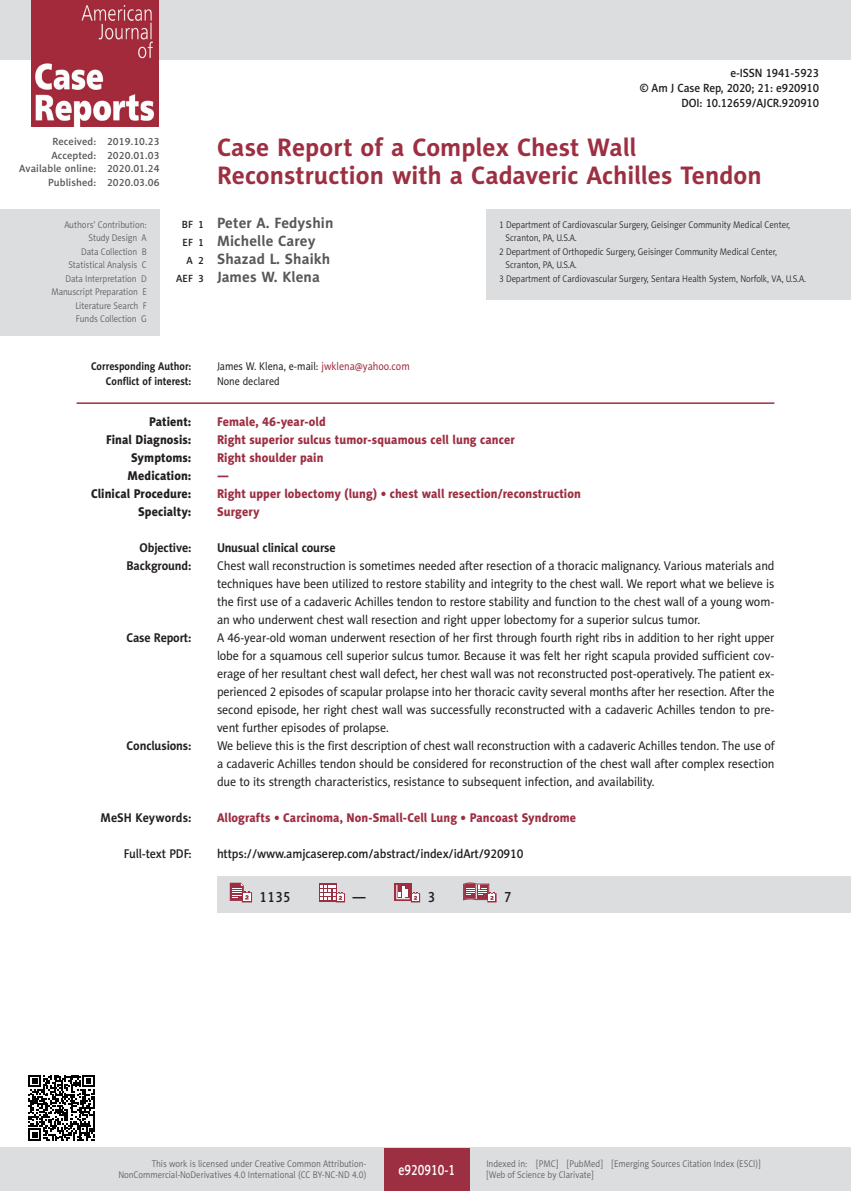
<style>
.page{position:relative;width:851px;height:1191px;background:#fff}
.page>*{position:absolute;margin:0;border:0;box-sizing:border-box;transform-origin:0 0}
.AJCR_Tytul{font:700 25.5px/28.5px "Naomi Sans EFN";color:#9d2f42}
.AJCR_Autorzy{font:700 15px "Naomi Sans EFN";letter-spacing:.01em;color:#57585a}
.AJCR_e-PAGINA{font:15px "Naomi Sans EFN Medium";color:#fff;scale:.8 1}
.AJCR_dane{font:15px "Naomi Sans EFN Medium";color:#231f20;scale:.9 1}
.AJCR_Summary_body{font:12.75px/18px "Naomi Sans EFN";letter-spacing:-.01em;color:#231f20;text-align:justify;scale:.95 1}
.AJCR_keywords{font:12.75px "Naomi Sans EFN Heavy";letter-spacing:.005em;color:#9d2f42;scale:.95 1}
.AJCR_keywords-2{font:12.75px "Naomi Sans EFN Heavy";letter-spacing:.005em;color:#231f20;scale:.95 1}
.AJCR_full_text_pdf{font:12.75px "Naomi Sans EFN Medium";letter-spacing:-.01em;color:#231f20;scale:.95 1}
.AJCR_Summary_body-2{font:700 12.75px "Naomi Sans EFN";letter-spacing:-.01em;color:#231f20;scale:.95 1}
.AJCR_keywords-3{font:700 12.75px "Naomi Sans EFN";letter-spacing:.005em;color:#231f20;scale:.95 1}
.AJCR_full_text_pdf-2{font:12px "Naomi Sans EFN Medium";letter-spacing:-.01em;color:#231f20;scale:.95 1}
.AJCR_Adres{font:11.25px "Naomi Sans EFN";color:#231f20;scale:.9 1}
.AJCR_Adres-2{font:700 11.25px "Naomi Sans EFN";color:#231f20;scale:.9 1}
.t1{font:10.5px "Naomi Sans EFN Medium";letter-spacing:.01em;color:#57585a}
.t2{font:9.75px/11.2px "Naomi Sans EFN Light";color:#57585a;scale:.9 1}
.AJCR_Afiliacja{font:9.75px/13.5px "Naomi Sans EFN Light";color:#231f20;scale:.9 1}
.s1{font-family:"Naomi Sans EFN Medium";font-weight:400;font-size:10.5px;color:#231f20}
.s2{color:#9d2f42}
</style>
<div class="page">
<div style="left:217px;top:876px;width:633px;height:36px;background:#dcdddf"></div>
<svg style="left:230px;top:882px;width:22px;height:20px"></svg>
<div style="left:319px;top:883px;width:17px;height:18px;background:#9d2f42"></div>
<svg style="left:320px;top:884px;width:25px;height:18px"></svg>
<div style="left:394px;top:883px;width:18px;height:18px;background:#9d2f42"></div>
<svg style="left:396px;top:885px;width:24px;height:17px"></svg>
<svg style="left:463px;top:882px;width:33px;height:20px"></svg>
<hr style="left:77px;top:402px;width:697px;height:2px;background:#9d2f42">
<div style="left:0;top:210px;width:159px;height:126px;background:#dcdddf"></div>
<div style="left:486px;top:210px;width:364px;height:90px;background:#dcdddf"></div>
<svg style="left:28px;top:1075px;width:67px;height:66px"></svg>
<div style="left:0;top:0;width:850px;height:60px;background:#dcdddf"></div>
<img style="left:32px;top:0;width:127px;height:127px">
<div style="left:0;top:1148px;width:850px;height:43px;background:#dcdddf"></div>
<div style="left:384px;top:1147px;width:85px;height:43px;background:#9d2f42"></div>
<p class="t1" style="left:52px;top:136px;width:109px">Received: 2019.10.23</p>
<p class="t1" style="left:51px;top:149px;width:110px">Accepted: 2020.01.03</p>
<p class="t1" style="left:19px;top:163px;width:142px">Available online: 2020.01.24</p>
<p class="t1" style="left:48px;top:176px;width:113px">Published: 2020.03.06</p>
<p class="t2" style="left:64px;top:219px;width:93px">Authors’ Contribution:</p>
<p class="t2" style="left:88px;top:232px;width:66px">Study Design A</p>
<p class="t2" style="left:81px;top:246px;width:74px">Data Collection B</p>
<p class="t2" style="left:68px;top:259px;width:89px">Statistical Analysis C</p>
<p class="t2" style="left:65px;top:273px;width:92px">Data Interpretation D</p>
<p class="t2" style="left:51px;top:286px;width:107px">Manuscript Preparation E</p>
<p class="t2" style="left:75px;top:300px;width:81px">Literature Search F</p>
<p class="t2" style="left:76px;top:313px;width:80px">Funds Collection G</p>
<p class="AJCR_full_text_pdf-2" style="left:730px;top:66px;width:95px">e-ISSN 1941-5923</p>
<p class="AJCR_full_text_pdf-2" style="left:639px;top:81px;width:190px">© Am J Case Rep, 2020; 21: e920910</p>
<p class="AJCR_full_text_pdf-2" style="left:681px;top:96px;width:146px">DOI: 10.12659/AJCR.920910</p>
<p class="AJCR_Tytul" style="left:217px;top:133px;width:546px">Case Report of a Complex Chest Wall<br>Reconstruction with a Cadaveric Achilles Tendon</p>
<p class="AJCR_Autorzy" style="left:182px;top:214px;width:153px"><span class="s1">BF 1</span> Peter A. Fedyshin</p>
<p class="AJCR_Autorzy" style="left:182px;top:232px;width:134px"><span class="s1">EF 1</span> Michelle Carey</p>
<p class="AJCR_Autorzy" style="left:186px;top:250px;width:145px"><span class="s1">A 2</span> Shazad L. Shaikh</p>
<p class="AJCR_Autorzy" style="left:176px;top:268px;width:145px"><span class="s1">AEF 3</span> James W. Klena</p>
<p class="AJCR_Afiliacja" style="left:505px;top:218px;width:318px;text-indent:-6px">1 Department of Cardiovascular Surgery, Geisinger Community Medical Center,<br>Scranton, PA, U.S.A.</p>
<p class="AJCR_Afiliacja" style="left:505px;top:245px;width:303px;text-indent:-6px">2 Department of Orthopedic Surgery, Geisinger Community Medical Center,<br>Scranton, PA, U.S.A.</p>
<p class="AJCR_Afiliacja" style="left:499px;top:272px;width:343px">3 Department of Cardiovascular Surgery, Sentara Health System, Norfolk, VA, U.S.A.</p>
<p class="AJCR_Adres-2" style="left:91px;top:359px;width:113px">Corresponding Author:</p>
<p class="AJCR_Adres" style="left:217px;top:359px;width:216px">James W. Klena, e-mail: <span class="s2">jwklena@yahoo.com</span></p>
<p class="AJCR_Adres-2" style="left:106px;top:375px;width:97px">Conflict of interest:</p>
<p class="AJCR_Adres" style="left:217px;top:375px;width:71px">None declared</p>
<p class="AJCR_keywords-2" style="left:149px;top:414px;width:46px">Patient:</p>
<p class="AJCR_keywords" style="left:217px;top:414px;width:116px">Female, 46-year-old</p>
<p class="AJCR_keywords-2" style="left:106px;top:432px;width:91px">Final Diagnosis:</p>
<p class="AJCR_keywords" style="left:217px;top:432px;width:315px">Right superior sulcus tumor-squamous cell lung cancer</p>
<p class="AJCR_keywords-2" style="left:131px;top:450px;width:65px">Symptoms:</p>
<p class="AJCR_keywords" style="left:217px;top:450px;width:114px">Right shoulder pain</p>
<p class="AJCR_keywords-2" style="left:128px;top:468px;width:69px">Medication:</p>
<p class="AJCR_keywords" style="left:217px;top:468px;width:14px">—</p>
<p class="AJCR_keywords-2" style="left:91px;top:486px;width:107px">Clinical Procedure:</p>
<p class="AJCR_keywords" style="left:217px;top:486px;width:384px">Right upper lobectomy (lung) • chest wall resection/reconstruction</p>
<p class="AJCR_keywords-2" style="left:138px;top:504px;width:58px">Specialty:</p>
<p class="AJCR_keywords" style="left:217px;top:504px;width:47px">Surgery</p>
<p class="AJCR_Summary_body-2" style="left:139px;top:540px;width:56px">Objective:</p>
<p class="AJCR_Summary_body-2" style="left:217px;top:540px;width:126px">Unusual clinical course</p>
<p class="AJCR_Summary_body-2" style="left:126px;top:558px;width:70px">Background:</p>
<p class="AJCR_Summary_body" style="left:217px;top:557px;width:588px">Chest wall reconstruction is sometimes needed after resection of a thoracic malignancy. Various materials and techniques have been utilized to restore stability and integrity to the chest wall. We report what we believe is the first use of a cadaveric Achilles tendon to restore stability and function to the chest wall of a young wom&shy;an who underwent chest wall resection and right upper lobectomy for a superior sulcus tumor.</p>
<p class="AJCR_Summary_body-2" style="left:126px;top:630px;width:70px">Case Report:</p>
<p class="AJCR_Summary_body" style="left:217px;top:629px;width:588px">A 46-year-old woman underwent resection of her first through fourth right ribs in addition to her right upper lobe for a squamous cell superior sulcus tumor. Because it was felt her right scapula provided sufficient cov&shy;erage of her resultant chest wall defect, her chest wall was not reconstructed post-operatively. The patient ex&shy;perienced 2 episodes of scapular prolapse into her thoracic cavity several months after her resection. After the second episode, her right chest wall was successfully reconstructed with a cadaveric Achilles tendon to pre&shy;vent further episodes of prolapse.</p>
<p class="AJCR_Summary_body-2" style="left:127px;top:738px;width:70px">Conclusions:</p>
<p class="AJCR_Summary_body" style="left:217px;top:737px;width:588px">We believe this is the first description of chest wall reconstruction with a cadaveric Achilles tendon. The use of a cadaveric Achilles tendon should be considered for reconstruction of the chest wall after complex resection due to its strength characteristics, resistance to subsequent infection, and availability.</p>
<p class="AJCR_keywords-3" style="left:100px;top:810px;width:97px">MeSH Keywords:</p>
<p class="AJCR_keywords" style="left:217px;top:810px;width:379px">Allografts • Carcinoma, Non-Small-Cell Lung • Pancoast Syndrome</p>
<p class="AJCR_full_text_pdf" style="left:124px;top:846px;width:73px">Full-text PDF:</p>
<p class="AJCR_full_text_pdf" style="left:217px;top:846px;width:324px">https://www.amjcaserep.com/abstract/index/idArt/920910</p>
<p class="AJCR_dane" style="left:259px;top:888px;width:36px">1135</p>
<p class="AJCR_dane" style="left:352px;top:888px;width:16px">—</p>
<p class="AJCR_dane" style="left:427px;top:888px;width:10px">3</p>
<p class="AJCR_dane" style="left:504px;top:888px;width:10px">7</p>
<p class="t2" style="left:118px;top:1158px;width:277px;text-align:right">This work is licensed under Creative Common Attribution-<br>NonCommercial-NoDerivatives 4.0 International (CC BY-NC-ND 4.0)</p>
<p class="AJCR_e-PAGINA" style="left:398px;top:1160px;width:72px">e920910-1</p>
<p class="t2" style="left:486px;top:1158px;width:306px">Indexed in: [PMC] [PubMed] [Emerging Sources Citation Index (ESCI)] [Web of Science by Clarivate]</p>
</div>
